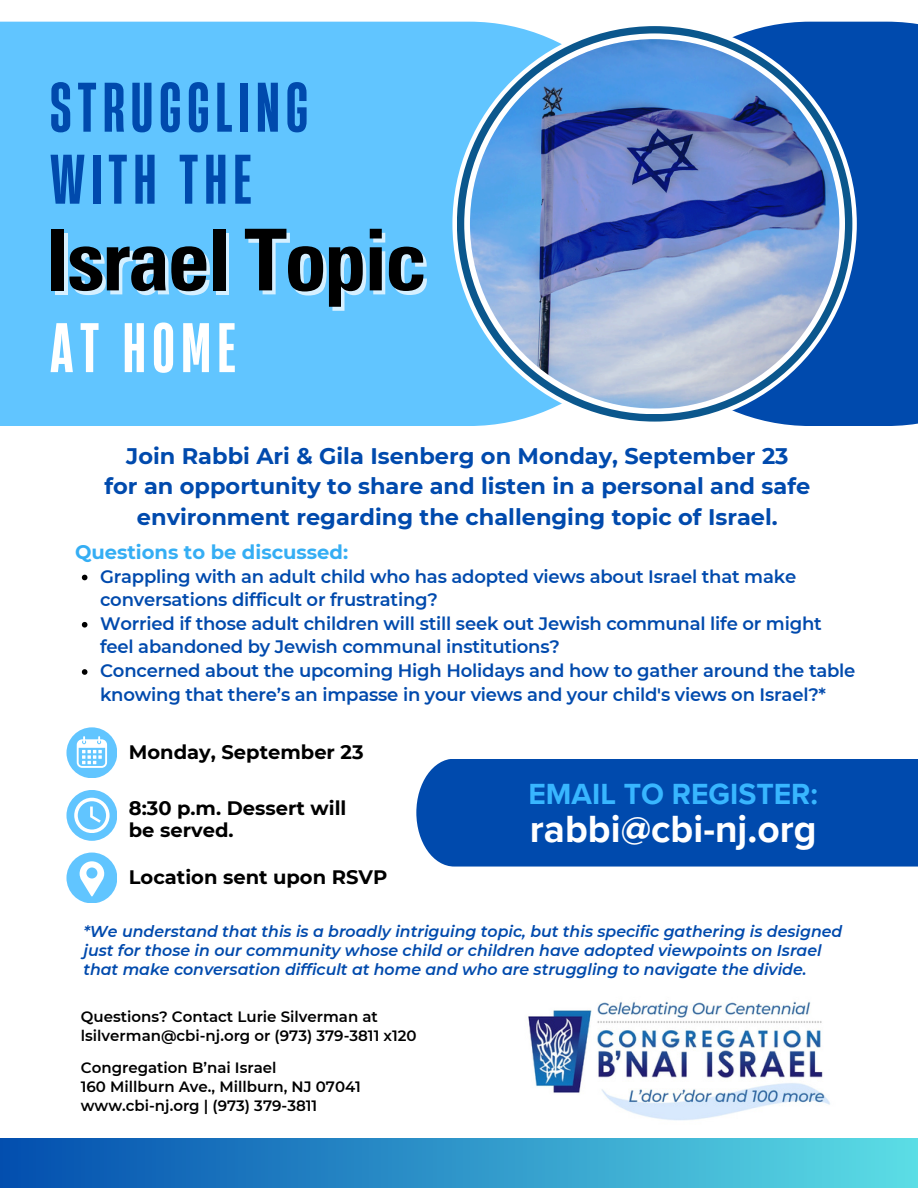
<style>
.page{position:relative;width:918px;height:1188px;background:#fff}
.page>*{position:absolute;margin:0;border:0;box-sizing:border-box;transform-origin:0 0}
.t1{font:700 condensed 85.35px "Univers LT Pro";letter-spacing:-.035em;color:#000}
.t2{font:700 65.85px/72px "Heading Now 36";letter-spacing:.1em;color:#004aad}
.t3{font:700 65.85px "Heading Now 36";letter-spacing:.105em;color:#fff}
.t4{font:700 39px "Proxima Nova";color:#fff}
.t5{font:700 30px "Proxima Nova";color:#38b6ff}
.t6{font:700 22.5px/30.3px "Montserrat";color:#004aad;text-align:center}
.t7{font:700 19.5px/22.5px "Montserrat";color:#000}
.t8{font:700 19.5px "Montserrat";color:#35aef4}
.t9{font:600 18px/23.7px "Montserrat";letter-spacing:-.01em;color:#004aad}
.t10{font:italic 600 15.75px/19.2px "Montserrat";color:#004aad}
.t11{font:600 15px "Montserrat";color:#000}
</style>
<div class="page">
<div style="left:0;top:22px;width:562px;height:404px;background:#61c5ff"></div>
<div style="left:608px;top:22px;width:310px;height:404px;background:#004aad"></div>
<div style="left:416px;top:759px;width:502px;height:108px;background:#004aad"></div>
<svg style="left:452px;top:22px;width:405px;height:404px;fill:#fff"></svg>
<div style="left:457px;top:26px;width:395px;height:396px;background:#0b578d;border-radius:50%"></div>
<svg style="left:464px;top:33px;width:381px;height:381px;fill:#fff"></svg>
<div style="left:0;top:1138px;width:918px;height:50px;background:linear-gradient(to right,#034eae,#5cdde5)"></div>
<div style="left:66px;top:727px;width:51px;height:51px;background:#61c5ff;border-radius:50%"></div>
<div style="left:66px;top:790px;width:51px;height:51px;background:#61c5ff;border-radius:50%"></div>
<div style="left:66px;top:853px;width:51px;height:50px;background:#61c5ff;border-radius:50%"></div>
<img style="left:528px;top:1001px;width:302px;height:120px">
<svg style="left:77px;top:736px;width:30px;height:32px"></svg>
<svg style="left:74px;top:798px;width:35px;height:35px"></svg>
<svg style="left:80px;top:861px;width:24px;height:36px"></svg>
<svg style="left:82px;top:575px;width:5px;height:5px"></svg>
<svg style="left:82px;top:622px;width:5px;height:6px"></svg>
<svg style="left:82px;top:669px;width:5px;height:6px"></svg>
<svg style="left:470px;top:39px;width:369px;height:369px"></svg>
<h6 class="t2" style="left:50px;top:70px;width:259px">STRUGGLING<br>WITH THE</h6>
<p class="t1" style="left:46px;top:229px;width:383px">Israel Topic</p>
<h3 class="t3" style="left:50px;top:303px;width:187px">AT HOME</h3>
<h2 class="t6" style="left:105px;top:441px;width:707px">Join Rabbi Ari &amp; Gila Isenberg on Monday, September 23<br>for an opportunity to share and listen in a personal and safe environment regarding the challenging topic of Israel.</h2>
<h6 class="t8" style="left:75px;top:540px;width:275px">Questions to be discussed:</h6>
<p class="t9" style="left:100px;top:564px;width:698px">Grappling with an adult child who has adopted views about Israel that make conversations difficult or frustrating?</p>
<p class="t9" style="left:100px;top:612px;width:723px">Worried if those adult children will still seek out Jewish communal life or might feel abandoned by Jewish communal institutions?</p>
<p class="t9" style="left:100px;top:659px;width:757px">Concerned about the upcoming High Holidays and how to gather around the table knowing that there’s an impasse in your views and your child's views on Israel?*</p>
<h5 class="t7" style="left:129px;top:741px;width:236px">Monday, September 23</h5>
<p class="t7" style="left:129px;top:796px;width:219px">8:30 p.m. Dessert will be served.</p>
<p class="t7" style="left:129px;top:865px;width:260px">Location sent upon RSVP</p>
<p class="t5" style="left:529px;top:777px;width:291px">EMAIL TO REGISTER:</p>
<h6 class="t4" style="left:530px;top:806px;width:288px">rabbi@cbi-nj.org</h6>
<p class="t10" style="left:83px;top:922px;width:761px">*We understand that this is a broadly intriguing topic, but this specific gathering is designed just for those in our community whose child or children have adopted viewpoints on Israel that make conversation difficult at home and who are struggling to navigate the divide.</p>
<h4 class="t11" style="left:81px;top:1007px;width:299px">Questions? Contact Lurie Silverman at</h4>
<p class="t11" style="left:81px;top:1026px;width:337px">lsilverman@cbi-nj.org or (973) 379-3811 x120</p>
<p class="t11" style="left:81px;top:1058px;width:197px">Congregation B’nai Israel</p>
<p class="t11" style="left:81px;top:1077px;width:282px">160 Millburn Ave., Millburn, NJ 07041</p>
<p class="t11" style="left:81px;top:1097px;width:238px">www.cbi-nj.org | (973) 379-3811</p>
</div>
